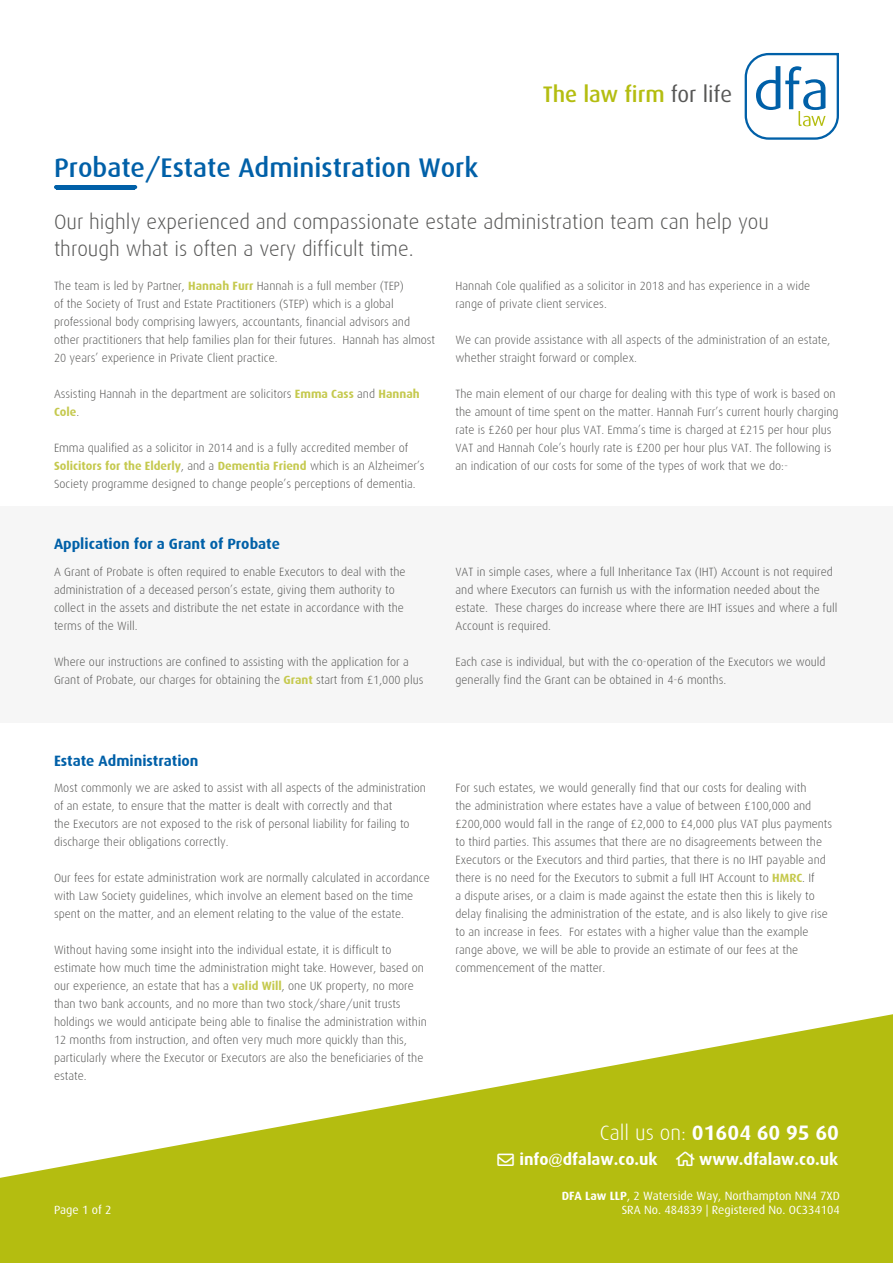
<style>
.page{position:relative;width:893px;height:1263px;background:#fff}
.page>*{position:absolute;margin:0;border:0;box-sizing:border-box;transform-origin:0 0}
.t1{font:500 27px "Dax";color:#0060a8}
.t2{font:500 22.5px "Dax";color:#b4bd10}
.t3{font:300 21px/27px "Dax";color:#575756}
.t4{font:700 21px "Dax";color:#fff}
.t5{font:700 16.5px "Dax";color:#fff}
.t6{font:700 15px "Dax";color:#0060a8}
.t7{font:300 12px/18px "Dax";color:#575756}
.t8{font:12px/13.5px "Dax";color:#fff;text-align:right}
.s1{font-weight:400;color:#575756}
.s2{font-weight:700;color:#c5c94e}
.s3{font-weight:300}
.s4{font-weight:700}
</style>
<div class="page">
<div style="left:0;top:506px;width:893px;height:217px;background:#f6f6f6"></div>
<svg style="left:0;top:1014px;width:893px;height:249px;fill:#b4bd10"></svg>
<svg style="left:745px;top:53px;width:94px;height:87px"></svg>
<hr style="left:56px;top:185px;width:79px;height:4px;background:#0060a8">
<svg style="left:676px;top:1151px;width:19px;height:14px"></svg>
<h2 class="t2" style="left:543px;top:82px;width:191px">The law firm <span class="s1">for life</span></h2>
<h1 class="t1" style="left:54px;top:152px;width:426px">Probate/Estate Administration Work</h1>
<h3 class="t3" style="left:54px;top:208px;width:716px">Our highly experienced and compassionate estate administration team can help you through what is often a very difficult time.</h3>
<p class="t7" style="left:54px;top:277px;width:383px">The team is led by Partner, <span class="s2">Hannah Furr</span> Hannah is a full member (TEP)<br>of the Society of Trust and Estate Practitioners (STEP) which is a global professional body comprising lawyers, accountants, financial advisors and other practitioners that help families plan for their futures. Hannah has almost 20 years’ experience in Private Client practice.</p>
<p class="t7" style="left:54px;top:385px;width:367px">Assisting Hannah in the department are solicitors <span class="s2">Emma Cass</span> and <span class="s2">Hannah<br>Cole</span>.</p>
<p class="t7" style="left:54px;top:439px;width:372px">Emma qualified as a solicitor in 2014 and is a fully accredited member of<br><span class="s2">Solicitors for the Elderly</span>, and a <span class="s2">Dementia Friend</span> which is an Alzheimer’s<br>Society programme designed to change people’s perceptions of dementia.</p>
<p class="t6" style="left:54px;top:535px;width:228px">Application for a Grant of Probate</p>
<p class="t7" style="left:54px;top:563px;width:353px">A Grant of Probate is often required to enable Executors to deal with the administration of a deceased person’s estate, giving them authority to collect in the assets and distribute the net estate in accordance with the terms of the Will.</p>
<p class="t7" style="left:54px;top:653px;width:371px">Where our instructions are confined to assisting with the application for a<br>Grant of Probate, our charges for obtaining the <span class="s2">Grant</span> start from £1,000 plus</p>
<p class="t7" style="left:455px;top:277px;width:356px">Hannah Cole qualified as a solicitor in 2018 and has experience in a wide range of private client services.</p>
<p class="t7" style="left:455px;top:331px;width:376px">We can provide assistance with all aspects of the administration of an estate, whether straight forward or complex.</p>
<p class="t7" style="left:455px;top:385px;width:385px">The main element of our charge for dealing with this type of work is based on the amount of time spent on the matter. Hannah Furr’s current hourly charging rate is £260 per hour plus VAT. Emma’s time is charged at £215 per hour plus VAT and Hannah Cole’s hourly rate is £200 per hour plus VAT. The following is an indication of our costs for some of the types of work that we do:-</p>
<p class="t7" style="left:455px;top:563px;width:383px">VAT in simple cases, where a full Inheritance Tax (IHT) Account is not required and where Executors can furnish us with the information needed about the estate. These charges do increase where there are IHT issues and where a full Account is required.</p>
<p class="t7" style="left:455px;top:653px;width:372px">Each case is individual, but with the co-operation of the Executors we would generally find the Grant can be obtained in 4-6 months.</p>
<p class="t6" style="left:54px;top:752px;width:146px">Estate Administration</p>
<p class="t7" style="left:54px;top:778px;width:374px">Most commonly we are asked to assist with all aspects of the administration of an estate, to ensure that the matter is dealt with correctly and that<br>the Executors are not exposed to the risk of personal liability for failing to discharge their obligations correctly.</p>
<p class="t7" style="left:54px;top:868px;width:377px">Our fees for estate administration work are normally calculated in accordance with Law Society guidelines, which involve an element based on the time spent on the matter, and an element relating to the value of the estate.</p>
<p class="t7" style="left:54px;top:940px;width:374px">Without having some insight into the individual estate, it is difficult to estimate how much time the administration might take. However, based on our experience, an estate that has a <span class="s2">valid Will</span>, one UK property, no more than two bank accounts, and no more than two stock/share/unit trusts holdings we would anticipate being able to finalise the administration within 12 months from instruction, and often very much more quickly than this, particularly where the Executor or Executors are also the beneficiaries of the estate.</p>
<p class="t8" style="left:54px;top:1203px;width:59px">Page 1 of 2</p>
<p class="t7" style="left:455px;top:778px;width:378px">For such estates, we would generally find that our costs for dealing with<br>the administration where estates have a value of between £100,000 and £200,000 would fall in the range of £2,000 to £4,000 plus VAT plus payments to third parties. This assumes that there are no disagreements between the Executors or the Executors and third parties, that there is no IHT payable and there is no need for the Executors to submit a full IHT Account to <span class="s2">HMRC</span>. If<br>a dispute arises, or a claim is made against the estate then this is likely to delay finalising the administration of the estate, and is also likely to give rise to an increase in fees. For estates with a higher value than the example range above, we will be able to provide an estimate of our fees at the commencement of the matter.</p>
<h3 class="t4" style="left:600px;top:1120px;width:241px"><span class="s3">Call us on:</span> 01604 60 95 60</h3>
<h3 class="t5" style="left:497px;top:1150px;width:162px">→ info@dfalaw.co.uk</h3>
<h3 class="t5" style="left:699px;top:1150px;width:141px">www.dfalaw.co.uk</h3>
<p class="t8" style="left:562px;top:1189px;width:280px"><span class="s4">DFA Law LLP</span>, 2 Waterside Way, Northampton NN4 7XD<br>SRA No. 484839 | Registered No. OC334104</p>
</div>
